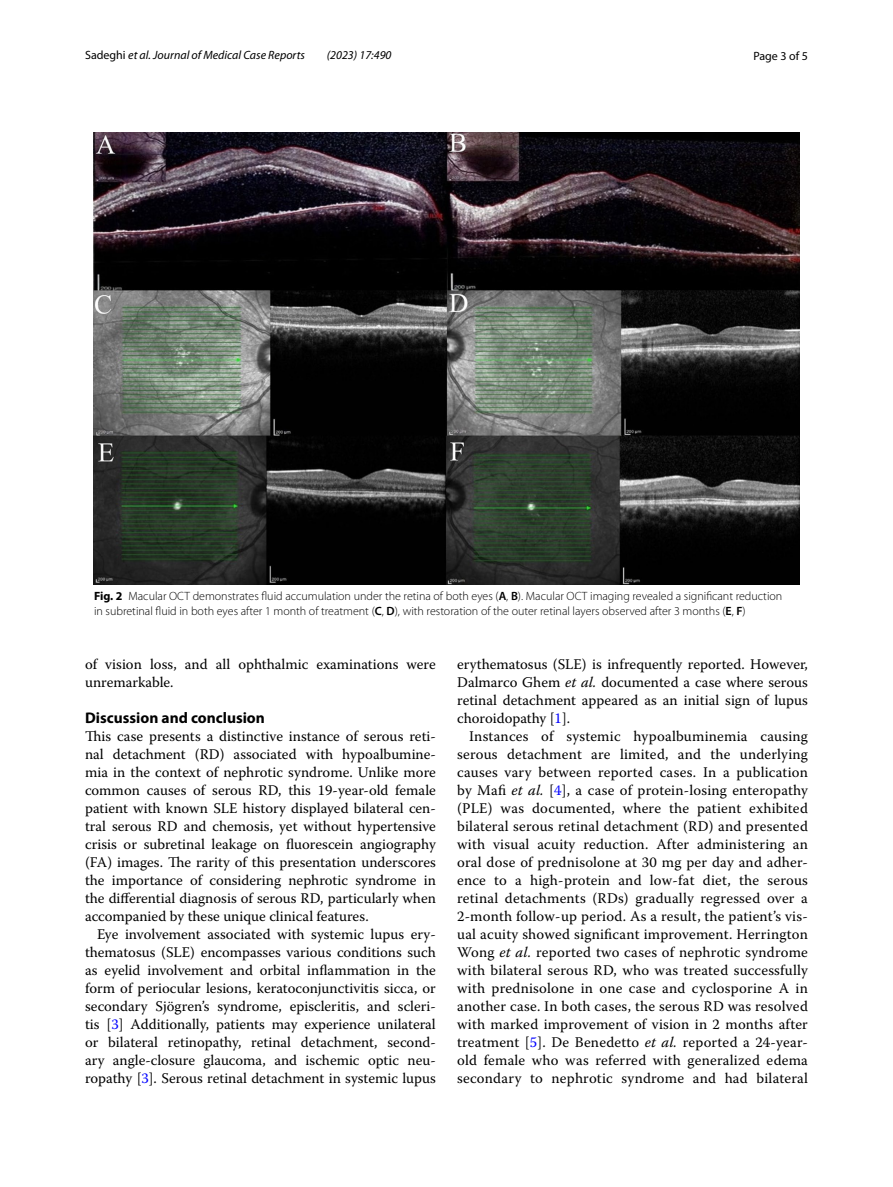
<style>
.page{position:relative;width:893px;height:1187px;background:#fff}
.page>*{position:absolute;margin:0;border:0;box-sizing:border-box;transform-origin:0 0}
.t1{font:700 15.45px "Myriad Pro";color:#000}
.t2{font:14.7px/18px "Warnock Pro";color:#000;text-align:justify}
.t3{font:300 12px/15px "Myriad Pro";color:#000}
.t4{font:italic 12px "Myriad Pro";color:#000}
.t5{font:12px "Myriad Pro";color:#000}
.s1{font-style:normal}
.s2{font-weight:700}
.s3{font-weight:600}
.s4{color:#00f}
.s5{font-style:italic}
</style>
<div class="page">
<img style="left:93px;top:133px;width:706px;height:451px">
<p class="t4" style="left:85px;top:48px;width:221px"><span class="s1">Sadeghi</span> et al. Journal of Medical Case Reports</p>
<p class="t4" style="left:327px;top:48px;width:66px">(2023) 17:490</p>
<p class="t5" style="left:753px;top:48px;width:56px">Page 3 of 5</p>
<p class="t3" style="left:94px;top:588px;width:690px"><span class="s2">Fig. 2</span> Macular OCT demonstrates fluid accumulation under the retina of both eyes (<span class="s3">A</span>, <span class="s3">B</span>). Macular OCT imaging revealed a significant reduction in subretinal fluid in both eyes after 1 month of treatment (<span class="s3">C</span>, <span class="s3">D</span>), with restoration of the outer retinal layers observed after 3 months (<span class="s3">E</span>, <span class="s3">F</span>)</p>
<p class="t2" style="left:85px;top:654px;width:352px">of vision loss, and all ophthalmic examinations were unremarkable.</p>
<p class="t1" style="left:85px;top:707px;width:181px">Discussion and conclusion</p>
<p class="t2" style="left:85px;top:726px;width:352px">This case presents a distinctive instance of serous reti&shy;nal detachment (RD) associated with hypoalbumine&shy;mia in the context of nephrotic syndrome. Unlike more common causes of serous RD, this 19-year-old female patient with known SLE history displayed bilateral cen&shy;tral serous RD and chemosis, yet without hypertensive crisis or subretinal leakage on fluorescein angiography (FA) images. The rarity of this presentation underscores the importance of considering nephrotic syndrome in the differential diagnosis of serous RD, particularly when accompanied by these unique clinical features.</p>
<p class="t2" style="left:85px;top:924px;width:352px;text-indent:12px">Eye involvement associated with systemic lupus ery&shy;thematosus (SLE) encompasses various conditions such as eyelid involvement and orbital inflammation in the form of periocular lesions, keratoconjunctivitis sicca, or secondary Sjögren’s syndrome, episcleritis, and scleri&shy;tis [<span class="s4">3</span>] Additionally, patients may experience unilateral or bilateral retinopathy, retinal detachment, second&shy;ary angle-closure glaucoma, and ischemic optic neu&shy;ropathy [<span class="s4">3</span>]. Serous retinal detachment in systemic lupus</p>
<p class="t2" style="left:457px;top:654px;width:352px">erythematosus (SLE) is infrequently reported. However, Dalmarco Ghem <span class="s5">et al.</span> documented a case where serous retinal detachment appeared as an initial sign of lupus choroidopathy [<span class="s4">1</span>].</p>
<p class="t2" style="left:457px;top:726px;width:352px;text-indent:12px">Instances of systemic hypoalbuminemia causing serous detachment are limited, and the underlying causes vary between reported cases. In a publication by Mafi <span class="s5">et al.</span> [<span class="s4">4</span>], a case of protein-losing enteropathy (PLE) was documented, where the patient exhibited bilateral serous retinal detachment (RD) and presented with visual acuity reduction. After administering an oral dose of prednisolone at 30 mg per day and adher&shy;ence to a high-protein and low-fat diet, the serous retinal detachments (RDs) gradually regressed over a 2-month follow-up period. As a result, the patient’s vis&shy;ual acuity showed significant improvement. Herrington Wong <span class="s5">et al.</span> reported two cases of nephrotic syndrome with bilateral serous RD, who was treated successfully with prednisolone in one case and cyclosporine A in another case. In both cases, the serous RD was resolved with marked improvement of vision in 2 months after treatment [<span class="s4">5</span>]. De Benedetto <span class="s5">et al.</span> reported a 24-year&shy;old female who was referred with generalized edema secondary to nephrotic syndrome and had bilateral</p>
</div>
